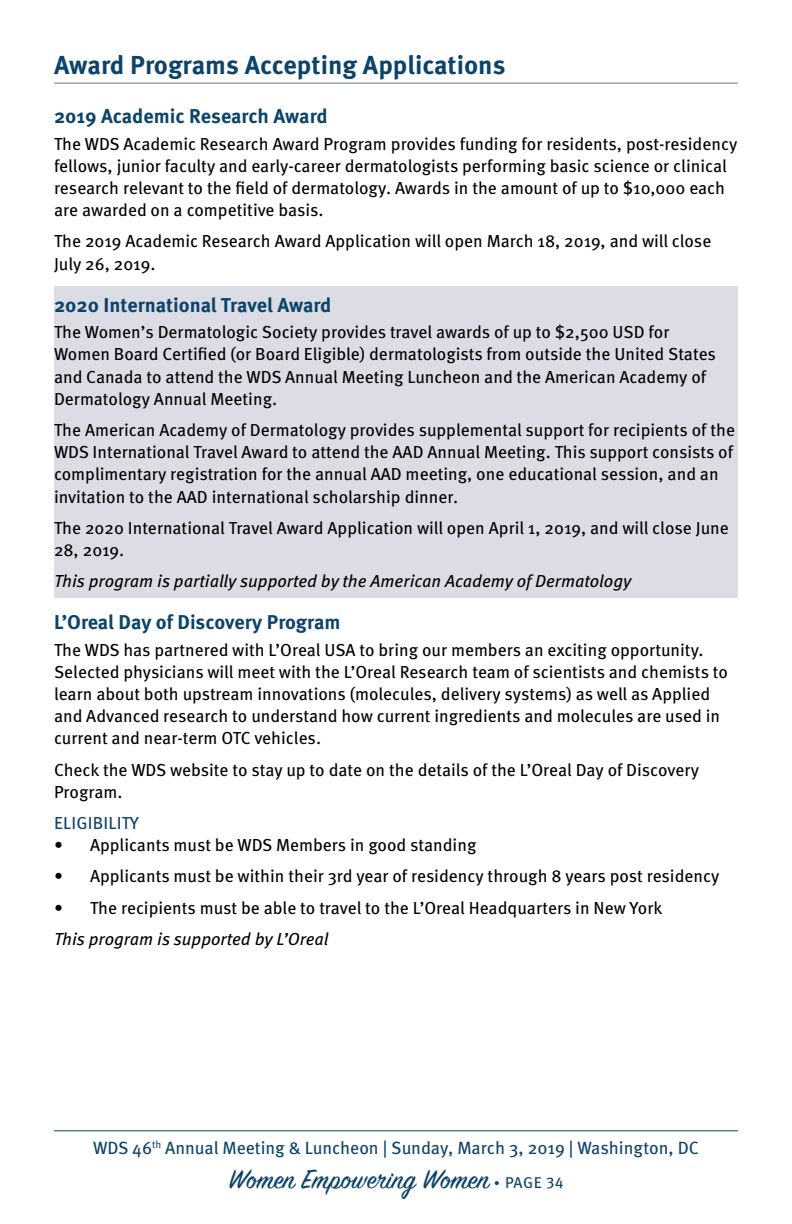
<style>
.page{position:relative;width:792px;height:1224px;background:#fff}
.page>*{position:absolute;margin:0;border:0;box-sizing:border-box;transform-origin:0 0}
.t1{font:30px "Sign Painter House Script";color:#0c436a}
.t2{font:700 26px "Meta OT";color:#0c436a}
.t3{font:700 20px "Meta OT";letter-spacing:-.005em;color:#0c436a}
.t4{font:17.8px "Meta OT";letter-spacing:-.005em;color:#0c436a}
.t5{font:17.4px/22.2px "Meta OT";color:#000}
.t6{font:italic 17.4px "Meta OT";color:#000}
.t7{font:17.4px "Meta OT";letter-spacing:.01em;color:#0c436a}
.s1{font-family:"DIN Next LT Pro";font-size:15.6px}
.s2{font-family:"Meta OT";font-size:15.6px}
</style>
<div class="page">
<div style="left:54px;top:287px;width:683px;height:311px;background:#dcdce4"></div>
<hr style="left:54px;top:83px;width:684px;height:1px;background:#697594">
<hr style="left:54px;top:1130px;width:684px;height:1px;background:#0c436a">
<h2 class="t2" style="left:54px;top:49px;width:453px">Award Programs Accepting Applications</h2>
<p class="t3" style="left:54px;top:104px;width:275px">2019 Academic Research Award</p>
<p class="t5" style="left:54px;top:133px;width:685px">The WDS Academic Research Award Program provides funding for residents, post-residency fellows, junior faculty and early-career dermatologists performing basic science or clinical research relevant to the field of dermatology. Awards in the amount of up to $10,000 each are awarded on a competitive basis.</p>
<p class="t5" style="left:54px;top:231px;width:659px">The 2019 Academic Research Award Application will open March 18, 2019, and will close<br>July 26, 2019.</p>
<p class="t3" style="left:54px;top:293px;width:279px">2020 International Travel Award</p>
<p class="t5" style="left:54px;top:321px;width:664px">The Women’s Dermatologic Society provides travel awards of up to $2,500 USD for Women Board Certified (or Board Eligible) dermatologists from outside the United States and Canada to attend the WDS Annual Meeting Luncheon and the American Academy of Dermatology Annual Meeting.</p>
<p class="t5" style="left:54px;top:419px;width:683px">The American Academy of Dermatology provides supplemental support for recipients of the WDS International Travel Award to attend the AAD Annual Meeting. This support consists of complimentary registration for the annual AAD meeting, one educational session, and an invitation to the AAD international scholarship dinner.</p>
<p class="t5" style="left:54px;top:517px;width:676px">The 2020 International Travel Award Application will open April 1, 2019, and will close June<br>28, 2019.</p>
<p class="t6" style="left:54px;top:571px;width:579px">This program is partially supported by the American Academy of Dermatology</p>
<p class="t3" style="left:54px;top:610px;width:288px">L’Oreal Day of Discovery Program</p>
<p class="t5" style="left:54px;top:639px;width:676px">The WDS has partnered with L’Oreal USA to bring our members an exciting opportunity.<br>Selected physicians will meet with the L’Oreal Research team of scientists and chemists to learn about both upstream innovations (molecules, delivery systems) as well as Applied and Advanced research to understand how current ingredients and molecules are used in current and near-term OTC vehicles.</p>
<p class="t5" style="left:54px;top:759px;width:647px">Check the WDS website to stay up to date on the details of the L’Oreal Day of Discovery<br>Program.</p>
<p class="t7" style="left:54px;top:813px;width:86px">ELIGIBILITY</p>
<p class="t5" style="left:54px;top:835px;width:424px">• Applicants must be WDS Members in good standing</p>
<p class="t5" style="left:54px;top:866px;width:667px">• Applicants must be within their 3rd year of residency through 8 years post residency</p>
<p class="t5" style="left:54px;top:897px;width:610px">• The recipients must be able to travel to the L’Oreal Headquarters in New York</p>
<p class="t6" style="left:54px;top:929px;width:276px">This program is supported by L’Oreal</p>
<p class="t4" style="left:93px;top:1137px;width:608px">WDS 46<sup>th</sup> Annual Meeting &amp; Luncheon | Sunday, March 3, 2019 | Washington, DC</p>
<h1 class="t1" style="left:228px;top:1165px;width:337px">Women Empowering Women <span class="s1">•</span> <span class="s2">PAGE 34</span></h1>
</div>
